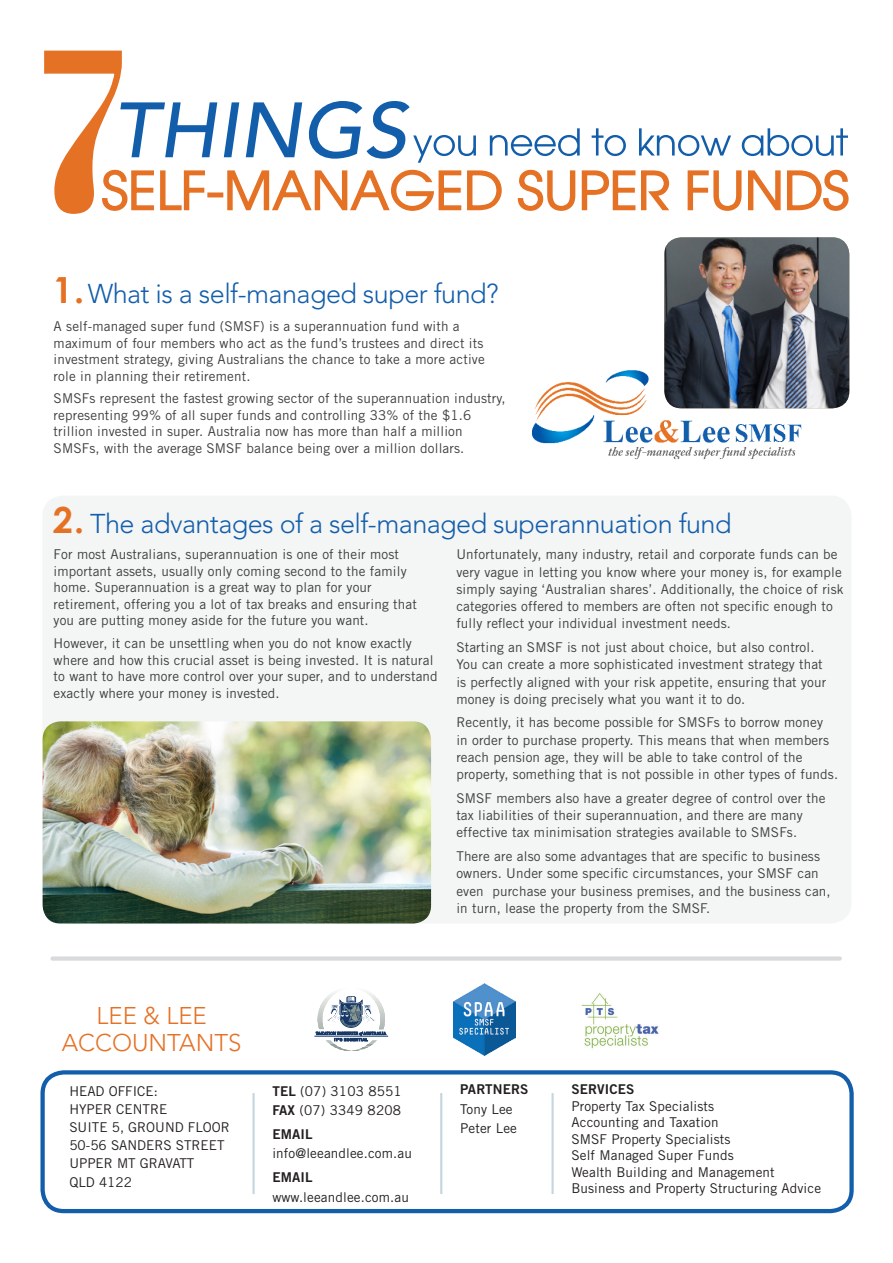
<style>
.page{position:relative;width:893px;height:1263px;background:#fff}
.page>*{position:absolute;margin:0;border:0;box-sizing:border-box;transform-origin:0 0}
.t1{font:700 36px "Century Gothic";color:#e57125}
.Title_-_Article{font:300 27px "Avenir LT Std";letter-spacing:-.02em;color:#135eab}
.t2{font:300 24px/27px "Avenir LT Std";color:#e57125;text-align:center}
.BODY_COPY-TRADEGOTHI{font:13.5px/17.2px "Trade Gothic LT Std";letter-spacing:.01em;color:#3e3e3f}
.t3{font:13.5px/16.5px "Trade Gothic LT Std";letter-spacing:.01em;color:#231f20}
.s1{font-family:"Trade Gothic LT Std Bd 2"}
</style>
<div class="page">
<div style="left:40px;top:1070px;width:814px;height:143px;border:4px solid #135eab;border-radius:21px"></div>
<div style="left:42px;top:495px;width:810px;height:428px;background:#f4f5f5;border-radius:21px"></div>
<div style="left:53px;top:956px;width:787px;height:5px;background:#d9dadc"></div>
<svg style="left:217px;top:192px;width:6px;height:5px"></svg>
<svg style="left:224px;top:101px;width:625px;height:110px"></svg>
<svg style="left:44px;top:50px;width:173px;height:164px"></svg>
<img style="left:43px;top:721px;width:388px;height:202px">
<img style="left:532px;top:370px;width:279px;height:90px">
<img style="left:664px;top:237px;width:185px;height:171px">
<hr style="left:252px;top:1093px;width:3px;height:101px;background:#87adbd">
<hr style="left:440px;top:1093px;width:2px;height:101px;background:#87adbd">
<hr style="left:551px;top:1093px;width:3px;height:101px;background:#87adbd">
<hr style="left:318px;top:989px;width:33px;height:1px;background:#fbfbfb">
<hr style="left:318px;top:990px;width:33px;height:1px;background:#f9faf8">
<hr style="left:318px;top:991px;width:33px;height:1px;background:#f6f7f6">
<hr style="left:318px;top:992px;width:33px;height:1px;background:#f4f5f4">
<hr style="left:318px;top:993px;width:33px;height:1px;background:#f1f4f2">
<hr style="left:318px;top:994px;width:33px;height:1px;background:#eef1ef">
<hr style="left:318px;top:995px;width:33px;height:1px;background:#ecefed">
<hr style="left:351px;top:989px;width:34px;height:1px;background:#fbfbfb">
<hr style="left:351px;top:990px;width:34px;height:1px;background:#f9faf8">
<hr style="left:351px;top:991px;width:34px;height:1px;background:#f6f7f6">
<hr style="left:351px;top:992px;width:34px;height:1px;background:#f4f5f4">
<hr style="left:351px;top:993px;width:34px;height:1px;background:#f1f4f2">
<hr style="left:351px;top:994px;width:34px;height:1px;background:#eef1ef">
<hr style="left:351px;top:995px;width:34px;height:1px;background:#ecefed">
<hr style="left:314px;top:1036px;width:74px;height:1px;background:#173866">
<svg style="left:316px;top:996px;width:70px;height:55px"></svg>
<img style="left:581px;top:993px;width:78px;height:56px">
<img style="left:453px;top:983px;width:62px;height:72px">
<p class="t1" style="left:53px;top:263px;width:33px">1.</p>
<p class="Title_-_Article" style="left:88px;top:277px;width:412px">What is a self-managed super fund?</p>
<p class="BODY_COPY-TRADEGOTHI" style="left:54px;top:318px;width:433px;line-height:16.5px">A self-managed super fund (SMSF) is a superannuation fund with a maximum of four members who act as the fund’s trustees and direct its investment strategy, giving Australians the chance to take a more active role in planning their retirement.</p>
<p class="BODY_COPY-TRADEGOTHI" style="left:54px;top:390px;width:454px;line-height:16.5px">SMSFs represent the fastest growing sector of the superannuation industry, representing 99% of all super funds and controlling 33% of the $1.6 trillion invested in super. Australia now has more than half a million SMSFs, with the average SMSF balance being over a million dollars.</p>
<p class="t1" style="left:53px;top:493px;width:33px">2.</p>
<p class="Title_-_Article" style="left:90px;top:508px;width:643px">The advantages of a self-managed superannuation fund</p>
<p class="BODY_COPY-TRADEGOTHI" style="left:54px;top:546px;width:365px;line-height:16.5px">For most Australians, superannuation is one of their most important assets, usually only coming second to the family home. Superannuation is a great way to plan for your retirement, offering you a lot of tax breaks and ensuring that you are putting money aside for the future you want.</p>
<p class="BODY_COPY-TRADEGOTHI" style="left:54px;top:635px;width:386px;line-height:16.5px">However, it can be unsettling when you do not know exactly where and how this crucial asset is being invested. It is natural to want to have more control over your super, and to understand exactly where your money is invested.</p>
<p class="BODY_COPY-TRADEGOTHI" style="left:456px;top:546px;width:389px">Unfortunately, many industry, retail and corporate funds can be very vague in letting you know where your money is, for example simply saying ‘Australian shares’. Additionally, the choice of risk categories offered to members are often not specific enough to fully reflect your individual investment needs.</p>
<p class="BODY_COPY-TRADEGOTHI" style="left:456px;top:638px;width:371px">Starting an SMSF is not just about choice, but also control.<br>You can create a more sophisticated investment strategy that is perfectly aligned with your risk appetite, ensuring that your money is doing precisely what you want it to do.</p>
<p class="BODY_COPY-TRADEGOTHI" style="left:456px;top:714px;width:383px">Recently, it has become possible for SMSFs to borrow money<br>in order to purchase property. This means that when members reach pension age, they will be able to take control of the property, something that is not possible in other types of funds.</p>
<p class="BODY_COPY-TRADEGOTHI" style="left:456px;top:789px;width:371px">SMSF members also have a greater degree of control over the tax liabilities of their superannuation, and there are many effective tax minimisation strategies available to SMSFs.</p>
<p class="BODY_COPY-TRADEGOTHI" style="left:456px;top:847px;width:376px">There are also some advantages that are specific to business owners. Under some specific circumstances, your SMSF can even purchase your business premises, and the business can, in turn, lease the property from the SMSF.</p>
<p class="t2" style="left:62px;top:1002px;width:181px">LEE &amp; LEE<br>ACCOUNTANTS</p>
<p class="t3" style="left:69px;top:1081px;width:162px;line-height:18px">HEAD OFFICE:<br>HYPER CENTRE<br>SUITE 5, GROUND FLOOR<br>50-56 SANDERS STREET<br>UPPER MT GRAVATT</p>
<p class="t3" style="left:69px;top:1174px;width:64px">QLD 4122</p>
<p class="t3" style="left:272px;top:1081px;width:131px;line-height:19.5px"><span class="s1">TEL</span> (07) 3103 8551<br><span class="s1">FAX</span> (07) 3349 8208</p>
<p class="t3" style="left:272px;top:1124px;width:141px;line-height:19.5px"><span class="s1">EMAIL </span>info@leeandlee.com.au</p>
<p class="t3" style="left:272px;top:1167px;width:138px;line-height:19.5px"><span class="s1">EMAIL </span>www.leeandlee.com.au</p>
<p class="t3" style="left:460px;top:1079px;width:70px;line-height:19.5px"><span class="s1">PARTNERS<br></span>Tony Lee<br>Peter Lee</p>
<p class="t3" style="left:571px;top:1081px;width:251px"><span class="s1">SERVICES<br></span>Property Tax Specialists<br>Accounting and Taxation<br>SMSF Property Specialists<br>Self Managed Super Funds<br>Wealth Building and Management<br>Business and Property Structuring Advice</p>
</div>
